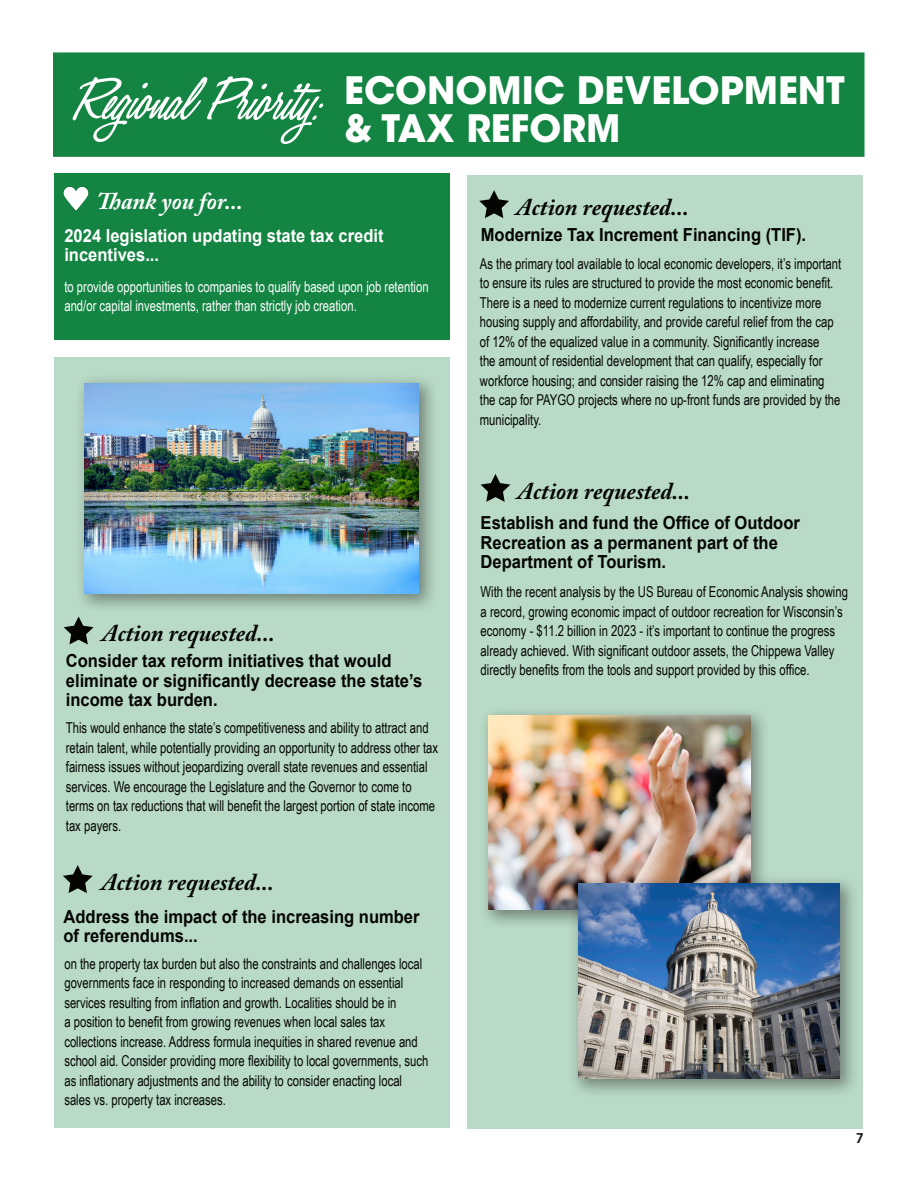
<style>
.page{position:relative;width:918px;height:1188px;background:#fff}
.page>*{position:absolute;margin:0;border:0;box-sizing:border-box;transform-origin:0 0}
.t1{font:italic 600 61.95px "Honey Script";color:#fff}
.t2{font:700 37.5px "ITC Avant Garde Std";color:#fff}
.t3{font:italic 700 24px "Adobe Caslon Pro";color:#040503}
.t4{font:italic 700 24px "Adobe Caslon Pro";color:#fff}
.t5{font:700 18px/19.5px "Arial";color:#040503;scale:.92 1}
.t6{font:700 18px/19.5px "Arial";color:#fff;scale:.92 1}
.t7{font:15px/19.5px "Arial Narrow";color:#040503;scale:.92 1}
.t8{font:15px/19.5px "Arial Narrow";color:#fff;scale:.92 1}
.t9{font:600 13.5px "ITC Avant Garde Std";color:#231f20}
</style>
<div class="page">
<div style="left:467px;top:175px;width:396px;height:953px;background:#b8dac6"></div>
<div style="left:54px;top:357px;width:396px;height:771px;background:#b8dac6"></div>
<div style="left:53px;top:52px;width:812px;height:105px;background:#138442;border:2px solid #138442"></div>
<div style="left:55px;top:174px;width:395px;height:166px;background:#138442"></div>
<img style="left:63px;top:186px;width:26px;height:25px">
<svg style="left:64px;top:617px;width:30px;height:27px"></svg>
<svg style="left:63px;top:865px;width:30px;height:28px"></svg>
<svg style="left:479px;top:190px;width:30px;height:28px"></svg>
<svg style="left:481px;top:474px;width:29px;height:28px"></svg>
<div style="left:478px;top:706px;width:292px;height:223px;background:#231f20;opacity:.47"></div>
<img style="left:489px;top:716px;width:261px;height:194px">
<div style="left:568px;top:873px;width:292px;height:226px;background:#231f20;opacity:.47"></div>
<img style="left:578px;top:884px;width:262px;height:195px">
<div style="left:75px;top:373px;width:364px;height:241px;background:#231f20;opacity:.47"></div>
<img style="left:85px;top:383px;width:334px;height:211px">
<p class="t1" style="left:65px;top:62px;width:294px">RegionalPriority:</p>
<p class="t2" style="left:344px;top:66px;width:502px">ECONOMIC DEVELOPMENT</p>
<p class="t2" style="left:344px;top:103px;width:278px">&amp; TAX REFORM</p>
<p class="t4" style="left:97px;top:186px;width:147px">Thank you for...</p>
<p class="t6" style="left:64px;top:226px;width:349px">2024 legislation updating state tax credit incentives...</p>
<p class="t8" style="left:64px;top:276px;width:397px">to provide opportunities to companies to qualify based upon job retention and/or capital investments, rather than strictly job creation.</p>
<p class="t3" style="left:516px;top:193px;width:174px">Action requested...</p>
<p class="t5" style="left:481px;top:225px;width:355px">Modernize Tax Increment Financing (TIF).</p>
<p class="t7" style="left:480px;top:253px;width:394px">As the primary tool available to local economic developers, it’s important to ensure its rules are structured to provide the most economic benefit.<br>There is a need to modernize current regulations to incentivize more housing supply and affordability, and provide careful relief from the cap of 12% of the equalized value in a community. Significantly increase<br>the amount of residential development that can qualify, especially for workforce housing; and consider raising the 12% cap and eliminating the cap for PAYGO projects where no up-front funds are provided by the municipality.</p>
<p class="t3" style="left:102px;top:619px;width:174px">Action requested...</p>
<p class="t5" style="left:66px;top:652px;width:389px">Consider tax reform initiatives that would eliminate or significantly decrease the state’s income tax burden.</p>
<p class="t7" style="left:66px;top:718px;width:406px">This would enhance the state’s competitiveness and ability to attract and retain talent, while potentially providing an opportunity to address other tax fairness issues without jeopardizing overall state revenues and essential services. We encourage the Legislature and the Governor to come to terms on tax reductions that will benefit the largest portion of state income tax payers.</p>
<p class="t3" style="left:101px;top:868px;width:174px">Action requested...</p>
<p class="t5" style="left:64px;top:907px;width:389px">Address the impact of the increasing number of referendums...</p>
<p class="t7" style="left:64px;top:953px;width:397px">on the property tax burden but also the constraints and challenges local governments face in responding to increased demands on essential services resulting from inflation and growth. Localities should be in<br>a position to benefit from growing revenues when local sales tax collections increase. Address formula inequities in shared revenue and school aid. Consider providing more flexibility to local governments, such as inflationary adjustments and the ability to consider enacting local sales vs. property tax increases.</p>
<p class="t3" style="left:517px;top:476px;width:174px">Action requested...</p>
<p class="t5" style="left:481px;top:514px;width:349px">Establish and fund the Office of Outdoor<br>Recreation as a permanent part of the</p>
<p class="t5" style="left:481px;top:553px;width:203px">Department of Tourism.</p>
<p class="t7" style="left:481px;top:581px;width:401px">With the recent analysis by the US Bureau of Economic Analysis showing a record, growing economic impact of outdoor recreation for Wisconsin’s economy - $11.2 billion in 2023 - it’s important to continue the progress already achieved. With significant outdoor assets, the Chippewa Valley directly benefits from the tools and support provided by this office.</p>
<p class="t9" style="left:856px;top:1130px;width:10px">7</p>
</div>
